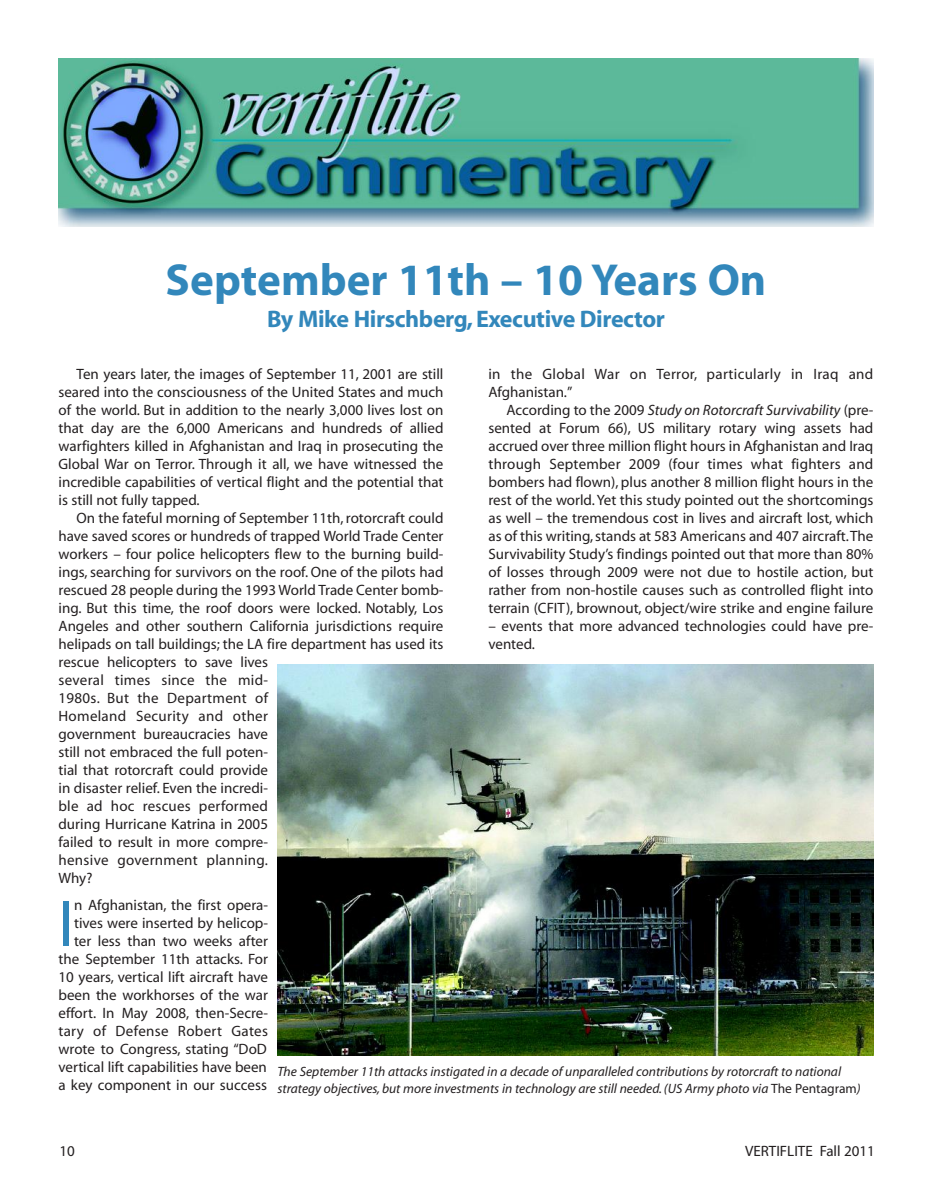
<style>
.page{position:relative;width:932px;height:1202px;background:#fff}
.page>*{position:absolute;margin:0;border:0;box-sizing:border-box;transform-origin:0 0}
.t1{font:65.7px "Myriad";color:#3287bb}
.t2{font:700 45px "Myriad";color:#3287bb}
.t3{font:700 24px "Myriad";letter-spacing:-.015em;color:#3287bb}
.t4{font:15px/18px "Myriad";color:#231f20;text-align:justify}
.t5{font:15px/18px "Myriad";letter-spacing:.02em;color:#231f20}
.t6{font:italic 13.5px/16.2px "Myriad";color:#231f20}
.s1{font-style:italic}
.s2{font-style:normal}
</style>
<div class="page">
<img style="left:58px;top:58px;width:815px;height:169px">
<img style="left:277px;top:664px;width:596px;height:391px">
<h2 class="t2" style="left:166px;top:263px;width:602px">September 11th – 10 Years On</h2>
<h3 class="t3" style="left:267px;top:310px;width:399px">By Mike Hirschberg,Executive Director</h3>
<p class="t4" style="left:58px;top:366px;width:386px;text-indent:18px">Ten years later, the images of September 11, 2001 are still seared into the consciousness of the United States and much of the world. But in addition to the nearly 3,000 lives lost on that day are the 6,000 Americans and hundreds of allied warfighters killed in Afghanistan and Iraq in prosecuting the Global War on Terror. Through it all, we have witnessed the incredible capabilities of vertical flight and the potential that is still not fully tapped.</p>
<p class="t4" style="left:58px;top:510px;width:386px;text-align:left;text-indent:18px">On the fateful morning of September 11th,rotorcraft could have saved scores or hundreds of trapped World Trade Center workers – four police helicopters flew to the burning build&shy;ings, searching for survivors on the roof. One of the pilots had rescued 28 people during the 1993 World Trade Center bomb&shy;ing. But this time, the roof doors were locked. Notably, Los Angeles and other southern California jurisdictions require helipads on tall buildings; the LA fire department has used its rescue helicopters to save lives<br>several times since the mid-<br>1980s. But the Department of<br>Homeland Security and other<br>government bureaucracies have<br>still not embraced the full poten-<br>tial that rotorcraft could provide<br>in disaster relief. Even the incredi-<br>ble ad hoc rescues performed<br>during Hurricane Katrina in 2005<br>failed to result in more compre-<br>hensive government planning.<br>Why?</p>
<h1 class="t1" style="left:58px;top:899px;width:17px">I</h1>
<p class="t5" style="left:488px;top:366px;width:386px">in the Global War on Terror, particularly in Iraq and<br>Afghanistan.”</p>
<p class="t4" style="left:488px;top:402px;width:386px;text-indent:18px">According to the 2009 <span class="s1">Study on Rotorcraft Survivability</span> (pre&shy;sented at Forum 66), US military rotary wing assets had accrued over three million flight hours in Afghanistan and Iraq through September 2009 (four times what fighters and bombers had flown), plus another 8 million flight hours in the rest of the world.Yet this study pointed out the shortcomings as well – the tremendous cost in lives and aircraft lost, which as of this writing,stands at 583 Americans and 407 aircraft.The Survivability Study’s findings pointed out that more than 80% of losses through 2009 were not due to hostile action, but rather from non-hostile causes such as controlled flight into terrain (CFIT), brownout, object/wire strike and engine failure</p>
<p class="t4" style="left:488px;top:618px;width:386px">– events that more advanced technologies could have pre&shy;vented.</p>
<p class="t4" style="left:58px;top:897px;width:211px;text-align:right">n Afghanistan, the first opera&shy;tives were inserted by helicop&shy;ter less than two weeks after the September 11th attacks. For<br>10 years, vertical lift aircraft have been the workhorses of the war effort. In May 2008, then-Secre&shy;tary of Defense Robert Gates wrote to Congress, stating “DoD vertical lift capabilities have been a key component in our success</p>
<p class="t6" style="left:277px;top:1064px;width:584px">The September 11th attacks instigated in a decade of unparalleled contributions by rotorcraft to national strategy objectives, but more investments in technology are still needed.(US Army photo via <span class="s2">The Pentagram</span>)</p>
<p class="t4" style="left:59px;top:1142px;width:17px">10</p>
<p class="t4" style="left:745px;top:1142px;width:131px">VERTIFLITE Fall 2011</p>
</div>
